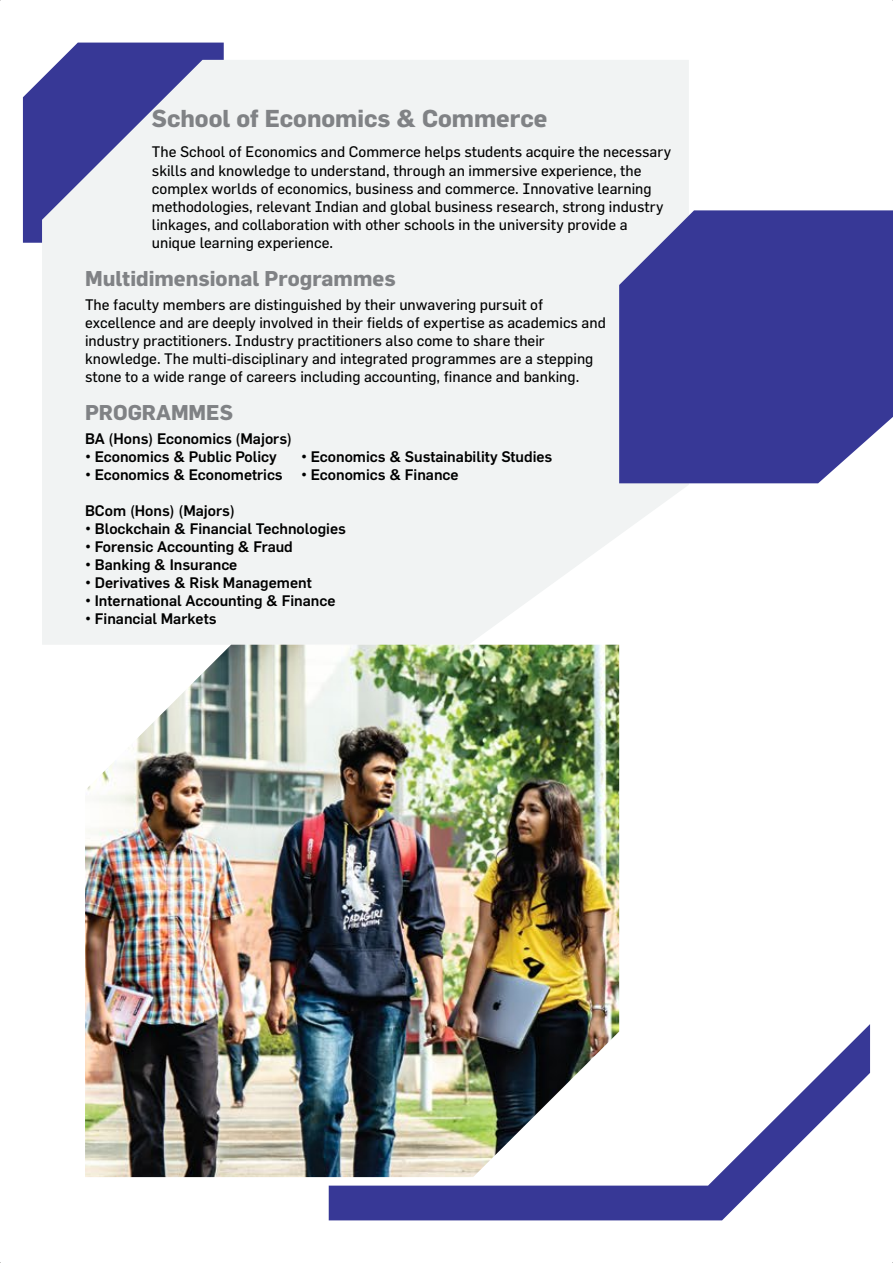
<style>
.page{position:relative;width:893px;height:1263px;background:#fff}
.page>*{position:absolute;margin:0;border:0;box-sizing:border-box;transform-origin:0 0}
.t1{font:700 24px "Flama";color:#808285}
.t2{font:700 21px "Flama";color:#808285}
.t3{font:15px/18px "Flama";color:#000}
.t4{font:500 15px "Flama";color:#000}
</style>
<div class="page">
<svg style="left:23px;top:43px;width:201px;height:200px"></svg>
<svg style="left:329px;top:1024px;width:541px;height:196px"></svg>
<svg style="left:42px;top:60px;width:647px;height:585px;fill:#f1f3f3"></svg>
<svg style="left:619px;top:210px;width:274px;height:273px;fill:#373896"></svg>
<img style="left:85px;top:645px;width:534px;height:532px">
<h1 class="t1" style="left:152px;top:104px;width:397px">School of Economics &amp; Commerce</h1>
<p class="t3" style="left:152px;top:143px;width:521px">The School of Economics and Commerce helps students acquire the necessary skills and knowledge to understand, through an immersive experience, the complex worlds of economics, business and commerce. Innovative learning methodologies, relevant Indian and global business research, strong industry linkages, and collaboration with other schools in the university provide a unique learning experience.</p>
<h2 class="t2" style="left:85px;top:266px;width:312px">Multidimensional Programmes</h2>
<p class="t3" style="left:85px;top:295px;width:522px">The faculty members are distinguished by their unwavering pursuit of excellence and are deeply involved in their fields of expertise as academics and industry practitioners. Industry practitioners also come to share their knowledge. The multi-disciplinary and integrated programmes are a stepping stone to a wide range of careers including accounting, finance and banking.</p>
<h2 class="t2" style="left:85px;top:400px;width:149px">PROGRAMMES</h2>
<p class="t4" style="left:85px;top:428px;width:209px">BA (Hons) Economics (Majors)</p>
<p class="t4" style="left:85px;top:446px;width:193px">• Economics &amp; Public Policy</p>
<p class="t4" style="left:301px;top:446px;width:253px">• Economics &amp; Sustainability Studies</p>
<p class="t4" style="left:85px;top:464px;width:375px">• Economics &amp; Econometrics • Economics &amp; Finance</p>
<p class="t4" style="left:85px;top:500px;width:151px">BCom (Hons) (Majors)</p>
<p class="t4" style="left:85px;top:518px;width:262px">• Blockchain &amp; Financial Technologies</p>
<p class="t4" style="left:85px;top:536px;width:209px">• Forensic Accounting &amp; Fraud</p>
<p class="t4" style="left:85px;top:554px;width:154px">• Banking &amp; Insurance</p>
<p class="t4" style="left:85px;top:572px;width:228px">• Derivatives &amp; Risk Management</p>
<p class="t4" style="left:85px;top:590px;width:252px">• International Accounting &amp; Finance</p>
<p class="t4" style="left:85px;top:608px;width:133px">• Financial Markets</p>
</div>
